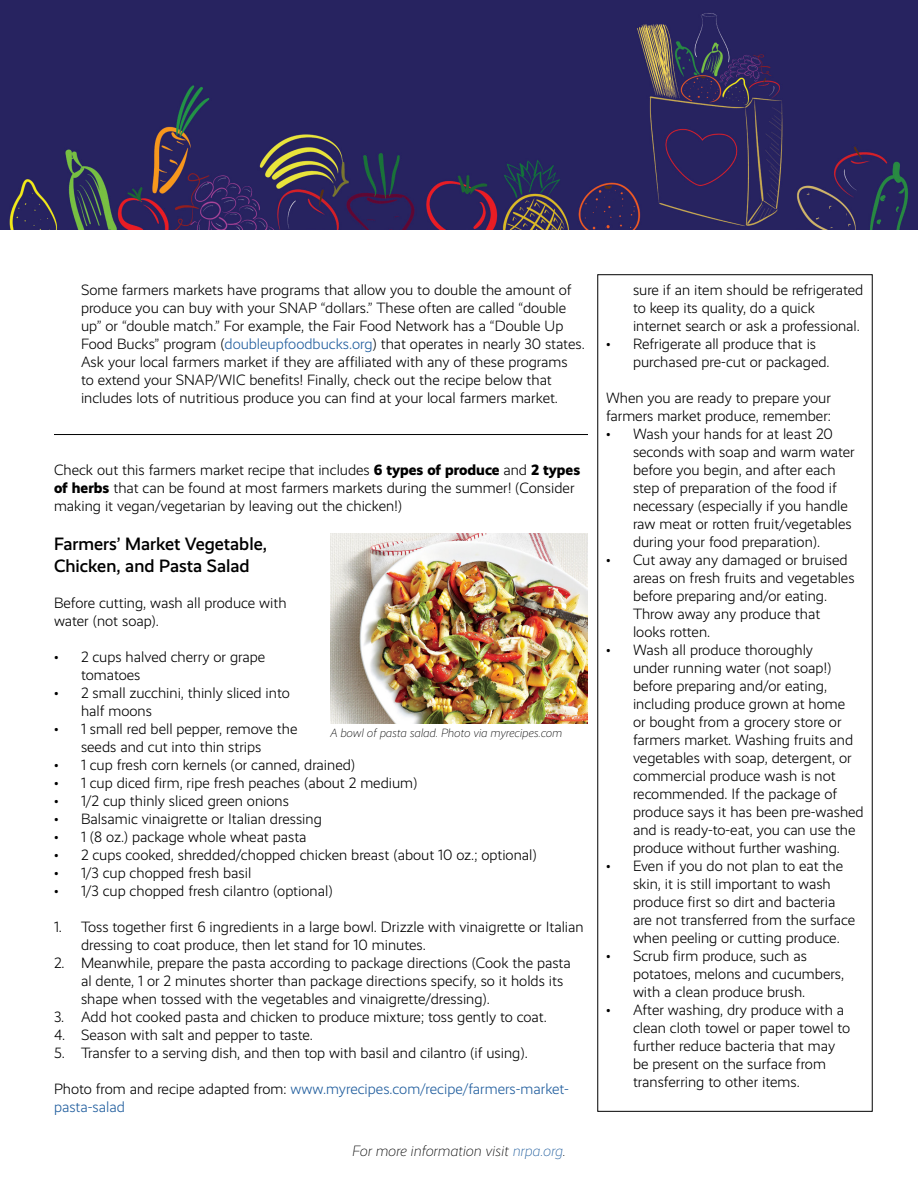
<style>
.page{position:relative;width:918px;height:1188px;background:#fff}
.page>*{position:absolute;margin:0;border:0;box-sizing:border-box;transform-origin:0 0}
.t1{font:500 18px/21.6px "Realist";color:#000}
.t2{font:300 15px/18px "Realist";color:#000}
.t3{font:300 15px/18px "Realist";color:#215e9e}
.t4{font:italic 300 15px "Realist";color:#000}
.t5{font:italic 300 12px "Realist";color:#000}
.s1{color:#215e9e}
.s2{font-weight:800}
.s3{color:#000}
</style>
<div class="page">
<img style="left:0;top:0;width:918px;height:230px">
<hr style="left:54px;top:434px;width:534px;height:1px;background:#000">
<img style="left:330px;top:533px;width:258px;height:190px">
<p class="t2" style="left:81px;top:281px;width:505px">Some farmers markets have programs that allow you to double the amount of produce you can buy with your SNAP “dollars.” These often are called “double up” or “double match.” For example, the Fair Food Network has a “Double Up Food Bucks” program (<span class="s1">doubleupfoodbucks.org</span>) that operates in nearly 30 states.<br>Ask your local farmers market if they are affiliated with any of these programs<br>to extend your SNAP/WIC benefits! Finally, check out the recipe below that includes lots of nutritious produce you can find at your local farmers market.</p>
<p class="t2" style="left:54px;top:461px;width:528px">Check out this farmers market recipe that includes <span class="s2">6 types of produce</span> and <span class="s2">2 types of herbs</span> that can be found at most farmers markets during the summer! (Consider making it vegan/vegetarian by leaving out the chicken!)</p>
<p class="t1" style="left:54px;top:533px;width:215px">Farmers’ Market Vegetable,<br>Chicken, and Pasta Salad</p>
<p class="t2" style="left:54px;top:594px;width:234px">Before cutting, wash all produce with water (not soap).</p>
<p class="t2" style="left:81px;top:648px;width:186px;text-indent:-27px">• 2 cups halved cherry or grape tomatoes</p>
<p class="t2" style="left:81px;top:684px;width:210px;text-indent:-27px">• 2 small zucchini, thinly sliced into half moons</p>
<p class="t2" style="left:54px;top:720px;width:245px;text-align:center">• 1 small red bell pepper, remove the seeds and cut into thin strips</p>
<p class="t2" style="left:54px;top:756px;width:303px">• 1 cup fresh corn kernels (or canned, drained)</p>
<p class="t2" style="left:54px;top:774px;width:365px">• 1 cup diced firm, ripe fresh peaches (about 2 medium)</p>
<p class="t2" style="left:54px;top:792px;width:236px">• 1/2 cup thinly sliced green onions</p>
<p class="t2" style="left:54px;top:810px;width:269px">• Balsamic vinaigrette or Italian dressing</p>
<p class="t2" style="left:54px;top:828px;width:254px">• 1 (8 oz.) package whole wheat pasta</p>
<p class="t2" style="left:54px;top:846px;width:484px">• 2 cups cooked, shredded/chopped chicken breast (about 10 oz.; optional)</p>
<p class="t2" style="left:54px;top:864px;width:199px">• 1/3 cup chopped fresh basil</p>
<p class="t2" style="left:54px;top:882px;width:280px">• 1/3 cup chopped fresh cilantro (optional)</p>
<p class="t2" style="left:81px;top:918px;width:504px;text-indent:-27px">1. Toss together first 6 ingredients in a large bowl. Drizzle with vinaigrette or Italian dressing to coat produce, then let stand for 10 minutes.</p>
<p class="t2" style="left:81px;top:954px;width:491px;text-indent:-27px">2. Meanwhile, prepare the pasta according to package directions (Cook the pasta al dente, 1 or 2 minutes shorter than package directions specify, so it holds its shape when tossed with the vegetables and vinaigrette/dressing).</p>
<p class="t2" style="left:54px;top:1008px;width:494px">3. Add hot cooked pasta and chicken to produce mixture; toss gently to coat.</p>
<p class="t2" style="left:54px;top:1026px;width:261px">4. Season with salt and pepper to taste.</p>
<p class="t2" style="left:54px;top:1044px;width:475px">5. Transfer to a serving dish, and then top with basil and cilantro (if using).</p>
<p class="t3" style="left:54px;top:1080px;width:517px"><span class="s3">Photo from and recipe adapted from:</span> www.myrecipes.com/recipe/farmers-market&shy;pasta-salad</p>
<p class="t5" style="left:330px;top:726px;width:234px">A bowl of pasta salad. Photo via myrecipes.com</p>
<p class="t4" style="left:352px;top:1142px;width:215px">For more information visit <span class="s1">nrpa.org</span>.</p>
<p class="t2" style="left:633px;top:281px;width:232px">sure if an item should be refrigerated to keep its quality, do a quick internet search or ask a professional.</p>
<p class="t2" style="left:633px;top:335px;width:198px;text-indent:-27px">• Refrigerate all produce that is purchased pre-cut or packaged.</p>
<p class="t2" style="left:606px;top:389px;width:226px">When you are ready to prepare your farmers market produce, remember:</p>
<p class="t2" style="left:633px;top:425px;width:223px;text-indent:-27px">• Wash your hands for at least 20 seconds with soap and warm water before you begin, and after each step of preparation of the food if necessary (especially if you handle raw meat or rotten fruit/vegetables during your food preparation).</p>
<p class="t2" style="left:633px;top:551px;width:223px;text-indent:-27px">• Cut away any damaged or bruised areas on fresh fruits and vegetables before preparing and/or eating.<br>Throw away any produce that looks rotten.</p>
<p class="t2" style="left:633px;top:641px;width:232px;text-indent:-27px">• Wash all produce thoroughly<br>under running water (not soap!) before preparing and/or eating, including produce grown at home<br>or bought from a grocery store or farmers market. Washing fruits and vegetables with soap, detergent, or commercial produce wash is not recommended. If the package of produce says it has been pre-washed and is ready-to-eat, you can use the produce without further washing.</p>
<p class="t2" style="left:633px;top:857px;width:224px;text-indent:-27px">• Even if you do not plan to eat the skin, it is still important to wash produce first so dirt and bacteria are not transferred from the surface when peeling or cutting produce.</p>
<p class="t2" style="left:633px;top:947px;width:213px;text-indent:-27px">• Scrub firm produce, such as potatoes, melons and cucumbers, with a clean produce brush.</p>
<p class="t2" style="left:633px;top:1001px;width:219px;text-indent:-27px">• After washing, dry produce with a clean cloth towel or paper towel to further reduce bacteria that may be present on the surface from transferring to other items.</p>
</div>
